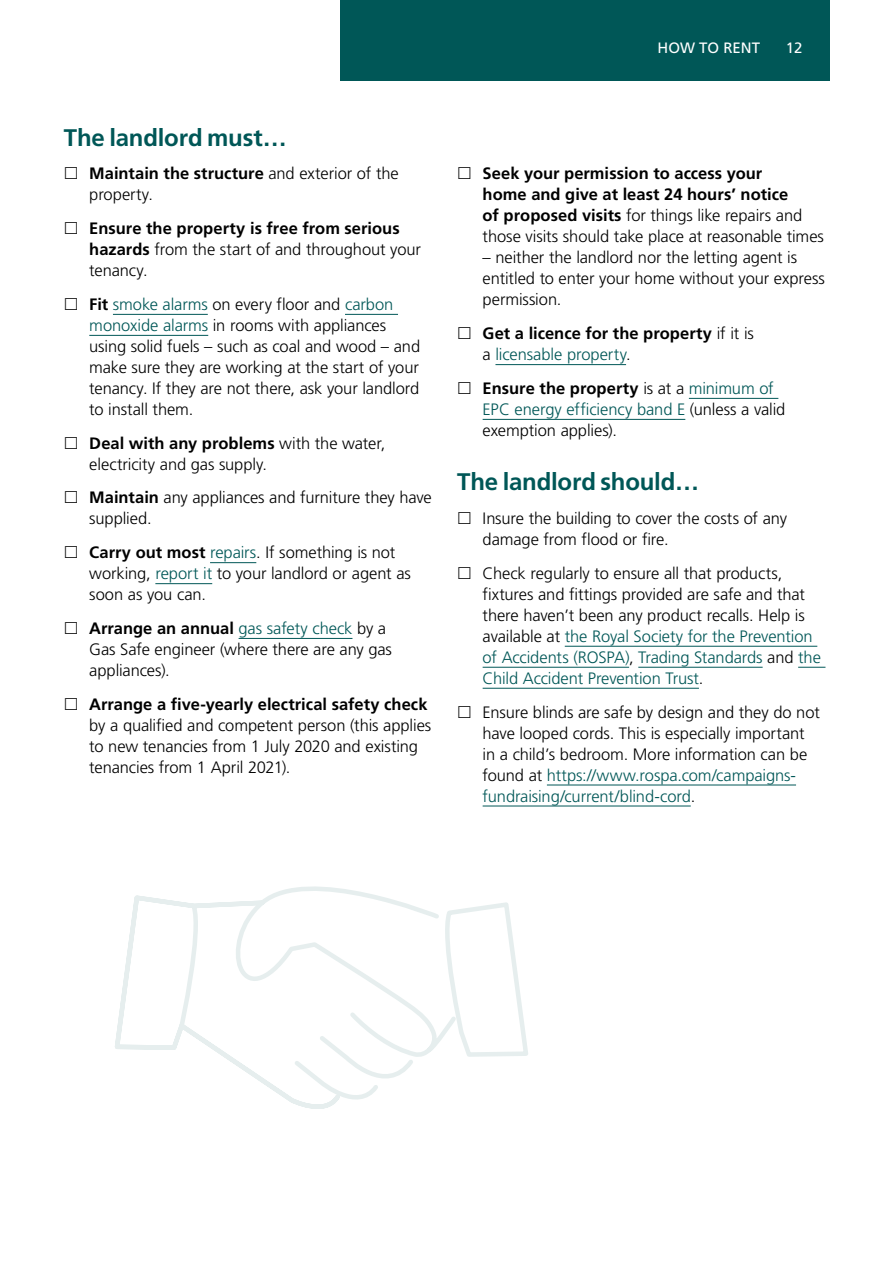
<style>
.page{position:relative;width:893px;height:1263px;background:#fff}
.page>*{position:absolute;margin:0;border:0;box-sizing:border-box;transform-origin:0 0}
.t1{font:700 24px "Frutiger LT Std";letter-spacing:-.01em;color:#005757}
.t2{font:300 16.5px/21px "Frutiger LT Std";letter-spacing:-.005em;color:#000}
.t3{font:700 16.5px/21px "Frutiger LT Std";color:#000}
.t4{font:15px "Frutiger LT Std";color:#fff}
.s1{font-weight:700}
.s2{font-weight:300}
.s3{color:#005757}
.s4{font-weight:300;color:#005757}
</style>
<div class="page">
<div style="left:340px;top:0;width:489px;height:81px;background:#005757"></div>
<hr style="left:113px;top:314px;width:95px;height:1px;background:#005757">
<hr style="left:345px;top:314px;width:53px;height:1px;background:#005757">
<hr style="left:89px;top:335px;width:119px;height:1px;background:#005757">
<hr style="left:210px;top:562px;width:46px;height:1px;background:#005757">
<hr style="left:155px;top:583px;width:57px;height:1px;background:#005757">
<hr style="left:239px;top:638px;width:113px;height:1px;background:#005757">
<hr style="left:495px;top:364px;width:131px;height:1px;background:#005757">
<hr style="left:689px;top:398px;width:89px;height:1px;background:#005757">
<hr style="left:483px;top:419px;width:202px;height:1px;background:#005757">
<hr style="left:565px;top:646px;width:252px;height:1px;background:#005757">
<hr style="left:483px;top:667px;width:146px;height:1px;background:#005757">
<hr style="left:638px;top:667px;width:125px;height:1px;background:#005757">
<svg style="left:798px;top:667px;width:27px;height:1px"></svg>
<hr style="left:483px;top:688px;width:216px;height:1px;background:#005757">
<hr style="left:547px;top:785px;width:249px;height:1px;background:#005757">
<hr style="left:483px;top:806px;width:208px;height:1px;background:#005757">
<svg style="left:115px;top:886px;width:413px;height:223px"></svg>
<p class="t4" style="left:658px;top:39px;width:104px">HOW TO RENT</p>
<p class="t4" style="left:786px;top:39px;width:18px">12</p>
<h1 class="t1" style="left:64px;top:123px;width:224px">The landlord must…</h1>
<p class="t2" style="left:89px;top:163px;width:311px"><span class="s1">Maintain the structure</span> and exterior of the property.</p>
<p class="t3" style="left:89px;top:218px;width:333px">Ensure the property is free from serious hazards <span class="s2">from the start of and throughout your tenancy.</span></p>
<p class="t2" style="left:89px;top:294px;width:332px"><span class="s1">Fit</span> <span class="s3">smoke alarms</span> on every floor and <span class="s3">carbon monoxide alarms</span> in rooms with appliances using solid fuels – such as coal and wood – and make sure they are working at the start of your tenancy. If they are not there, ask your landlord to install them.</p>
<p class="t2" style="left:89px;top:433px;width:297px"><span class="s1">Deal with any problems</span> with the water, electricity and gas supply.</p>
<p class="t2" style="left:89px;top:487px;width:344px"><span class="s1">Maintain</span> any appliances and furniture they have supplied.</p>
<p class="t2" style="left:89px;top:542px;width:323px"><span class="s1">Carry out most</span> <span class="s3">repairs</span>. If something is not working, <span class="s3">report it</span> to your landlord or agent as soon as you can.</p>
<p class="t2" style="left:89px;top:618px;width:304px"><span class="s1">Arrange an annual</span> <span class="s3">gas safety check</span> by a<br>Gas Safe engineer (where there are any gas appliances).</p>
<p class="t3" style="left:89px;top:693px;width:340px">Arrange a five-yearly electrical safety check</p>
<p class="t2" style="left:89px;top:715px;width:343px">by a qualified and competent person (this applies to new tenancies from 1 July 2020 and existing tenancies from 1 April 2021).</p>
<p class="t3" style="left:483px;top:163px;width:343px">Seek your permission to access your<br>home and give at least 24 hours’ notice<br>of proposed visits <span class="s2">for things like repairs and those visits should take place at reasonable times</span></p>
<p class="t2" style="left:483px;top:247px;width:344px">– neither the landlord nor the letting agent is entitled to enter your home without your express permission.</p>
<p class="t3" style="left:483px;top:323px;width:273px">Get a licence for the property <span class="s2">if it is a</span> <span class="s4">licensable property</span><span class="s2">.</span></p>
<p class="t2" style="left:483px;top:378px;width:304px"><span class="s1">Ensure the property</span> is at a <span class="s3">minimum of<br>EPC energy efficiency band E</span> (unless a valid exemption applies).</p>
<h1 class="t1" style="left:457px;top:468px;width:243px">The landlord should…</h1>
<p class="t2" style="left:483px;top:508px;width:306px">Insure the building to cover the costs of any damage from flood or fire.</p>
<p class="t2" style="left:483px;top:563px;width:340px">Check regularly to ensure all that products, fixtures and fittings provided are safe and that there haven’t been any product recalls. Help is available at <span class="s3">the Royal Society for the Prevention of Accidents (ROSPA)</span>, <span class="s3">Trading Standards</span> and <span class="s3">the Child Accident Prevention Trust</span>.</p>
<p class="t2" style="left:483px;top:701px;width:339px">Ensure blinds are safe by design and they do not have looped cords. This is especially important in a child’s bedroom. More information can be found at <span class="s3">https://www.rospa.com/campaigns&shy;fundraising/current/blind-cord</span>.</p>
</div>
